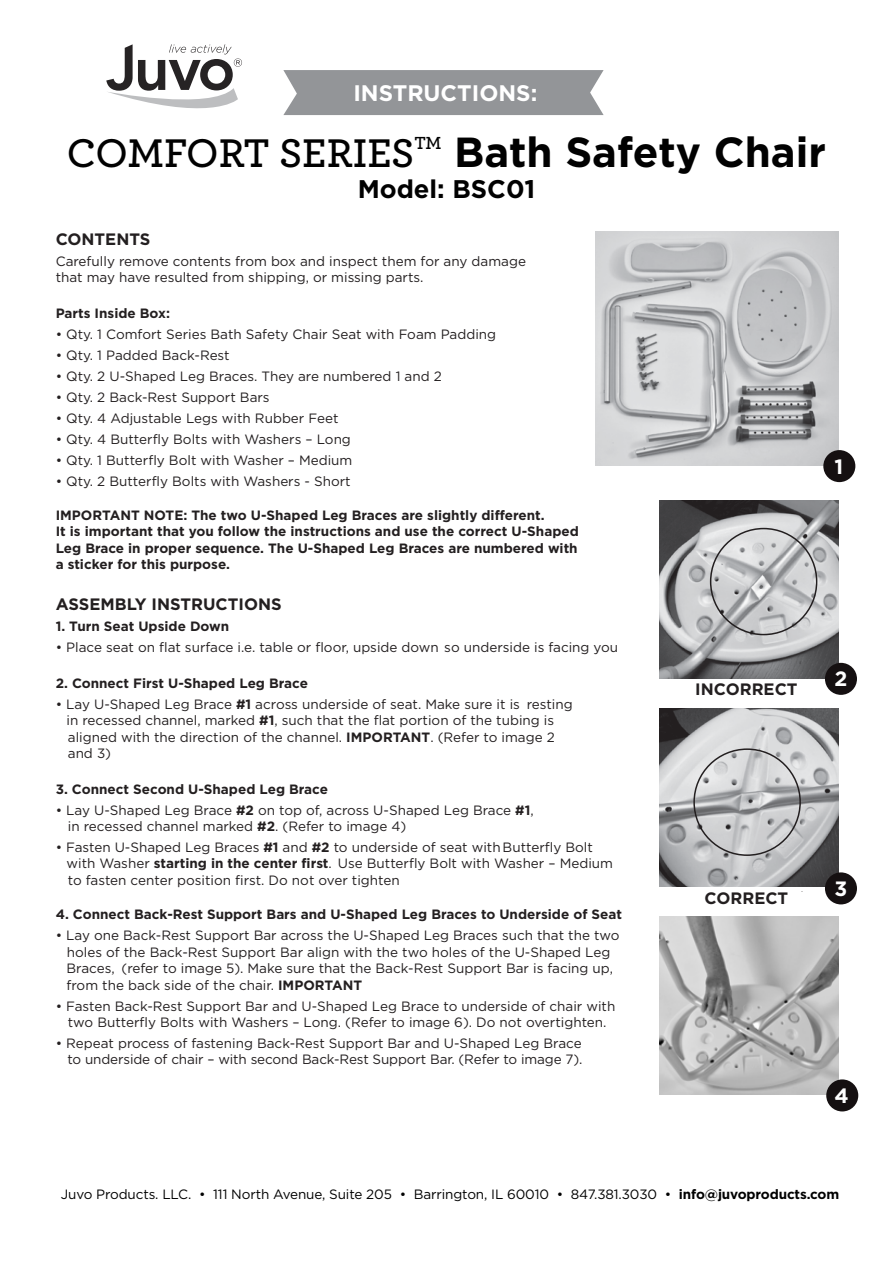
<style>
.page{position:relative;width:893px;height:1263px;background:#fff}
.page>*{position:absolute;margin:0;border:0;box-sizing:border-box;transform-origin:0 0}
.t1{font:700 42px "Gotham";color:#010101}
.t2{font:600 42px "Archer";color:#010101}
.t3{font:700 25.5px "Gotham";color:#010101}
.t4{font:700 22.5px "Gotham";color:#fff}
.t5{font:700 20.7px "Gotham";color:#fff}
.t6{font:600 18.3px "Archer";color:#010101}
.t7{font:700 16.5px "Gotham";color:#231f20}
.t8{font:13.5px/16.2px "Gotham";color:#231f20}
.t9{font:700 13.5px/16.2px "Gotham";color:#231f20}
.t10{font:13.5px "Gotham";letter-spacing:-.01em;color:#010101}
.s1{font-weight:700}
</style>
<div class="page">
<img style="left:660px;top:916px;width:179px;height:178px">
<img style="left:660px;top:501px;width:179px;height:177px">
<img style="left:660px;top:709px;width:179px;height:177px">
<svg style="left:106px;top:44px;width:136px;height:65px"></svg>
<div style="left:283px;top:70px;width:321px;height:45px;background:#939598"></div>
<img style="left:596px;top:232px;width:243px;height:233px">
<div style="left:823px;top:450px;width:32px;height:32px;background:#151011;border-radius:50%"></div>
<div style="left:825px;top:663px;width:32px;height:32px;background:#151011;border-radius:50%"></div>
<div style="left:825px;top:872px;width:32px;height:32px;background:#151011;border-radius:50%"></div>
<div style="left:826px;top:1079px;width:32px;height:32px;background:#151011;border-radius:50%"></div>
<div style="left:710px;top:528px;width:107px;height:107px;border:2px solid #231f20;border-radius:50%"></div>
<div style="left:693px;top:748px;width:108px;height:108px;border:2px solid #231f20;border-radius:50%"></div>
<h3 class="t4" style="left:353px;top:80px;width:185px">INSTRUCTIONS:</h3>
<h1 class="t2" style="left:67px;top:122px;width:349px">COMFORT SERIES</h1>
<h3 class="t6" style="left:414px;top:130px;width:29px">TM</h3>
<h1 class="t1" style="left:454px;top:128px;width:373px">Bath Safety Chair</h1>
<h2 class="t3" style="left:358px;top:174px;width:179px">Model: BSC01</h2>
<p class="t7" style="left:56px;top:229px;width:96px">CONTENTS</p>
<p class="t8" style="left:56px;top:253px;width:472px">Carefully remove contents from box and inspect them for any damage that may have resulted from shipping, or missing parts.</p>
<p class="t9" style="left:56px;top:305px;width:116px">Parts Inside Box:</p>
<p class="t8" style="left:56px;top:326px;width:442px">• Qty. 1 Comfort Series Bath Safety Chair Seat with Foam Padding</p>
<p class="t8" style="left:56px;top:347px;width:175px">• Qty. 1 Padded Back-Rest</p>
<p class="t8" style="left:56px;top:368px;width:388px">• Qty. 2 U-Shaped Leg Braces. They are numbered 1 and 2</p>
<p class="t8" style="left:56px;top:389px;width:215px">• Qty. 2 Back-Rest Support Bars</p>
<p class="t8" style="left:56px;top:410px;width:284px">• Qty. 4 Adjustable Legs with Rubber Feet</p>
<p class="t8" style="left:56px;top:431px;width:297px">• Qty. 4 Butterfly Bolts with Washers – Long</p>
<p class="t8" style="left:56px;top:452px;width:298px">• Qty. 1 Butterfly Bolt with Washer – Medium</p>
<p class="t8" style="left:56px;top:473px;width:297px">• Qty. 2 Butterfly Bolts with Washers - Short</p>
<p class="t9" style="left:56px;top:507px;width:525px">IMPORTANT NOTE: The two U-Shaped Leg Braces are slightly different.<br>It is important that you follow the instructions and use the correct U-Shaped Leg Brace in proper sequence. The U-Shaped Leg Braces are numbered with a sticker for this purpose.</p>
<p class="t7" style="left:56px;top:595px;width:227px">ASSEMBLY INSTRUCTIONS</p>
<p class="t9" style="left:56px;top:618px;width:175px">1. Turn Seat Upside Down</p>
<p class="t8" style="left:56px;top:639px;width:564px">• Place seat on flat surface i.e. table or floor, upside down so underside is facing you</p>
<p class="t9" style="left:56px;top:675px;width:254px">2. Connect First U-Shaped Leg Brace</p>
<p class="t8" style="left:66px;top:696px;width:508px;text-indent:-11px">• Lay U-Shaped Leg Brace <span class="s1">#1</span> across underside of seat. Make sure it is resting in recessed channel, marked <span class="s1">#1</span>, such that the flat portion of the tubing is aligned with the direction of the channel. <span class="s1">IMPORTANT</span>. (Refer to image 2 and 3)</p>
<p class="t9" style="left:56px;top:780px;width:274px">3. Connect Second U-Shaped Leg Brace</p>
<p class="t8" style="left:68px;top:802px;width:467px;text-indent:-12px">• Lay U-Shaped Leg Brace <span class="s1">#2</span> on top of, across U-Shaped Leg Brace <span class="s1">#1</span>, in recessed channel marked <span class="s1">#2</span>. (Refer to image 4)</p>
<p class="t8" style="left:66px;top:839px;width:548px;text-indent:-11px">• Fasten U-Shaped Leg Braces <span class="s1">#1</span> and <span class="s1">#2</span> to underside of seat withButterfly Bolt with Washer <span class="s1">starting in the center first</span>. Use Butterfly Bolt with Washer – Medium to fasten center position first. Do not over tighten</p>
<p class="t9" style="left:56px;top:906px;width:568px">4. Connect Back-Rest Support Bars and U-Shaped Leg Braces to Underside of Seat</p>
<p class="t8" style="left:66px;top:927px;width:554px;text-indent:-11px">• Lay one Back-Rest Support Bar across the U-Shaped Leg Braces such that the two holes of the Back-Rest Support Bar align with the two holes of the U-Shaped Leg Braces, (refer to image 5). Make sure that the Back-Rest Support Bar is facing up, from the back side of the chair. <span class="s1">IMPORTANT</span></p>
<p class="t8" style="left:56px;top:997px;width:561px;text-align:center">• Fasten Back-Rest Support Bar and U-Shaped Leg Brace to underside of chair with two Butterfly Bolts with Washers – Long. (Refer to image 6). Do not overtighten.</p>
<p class="t8" style="left:56px;top:1035px;width:528px;text-align:right">• Repeat process of fastening Back-Rest Support Bar and U-Shaped Leg Brace to underside of chair – with second Back-Rest Support Bar. (Refer to image 7).</p>
<h3 class="t5" style="left:835px;top:454px;width:10px">1</h3>
<p class="t7" style="left:695px;top:680px;width:104px">INCORRECT</p>
<h3 class="t5" style="left:835px;top:667px;width:14px">2</h3>
<p class="t7" style="left:705px;top:889px;width:85px">CORRECT</p>
<h3 class="t5" style="left:835px;top:877px;width:14px">3</h3>
<h3 class="t5" style="left:835px;top:1084px;width:16px">4</h3>
<p class="t10" style="left:61px;top:1186px;width:780px">Juvo Products. LLC. • 111 North Avenue, Suite 205 • Barrington, IL 60010 • 847.381.3030 • <span class="s1">info@juvoproducts.com</span></p>
</div>
